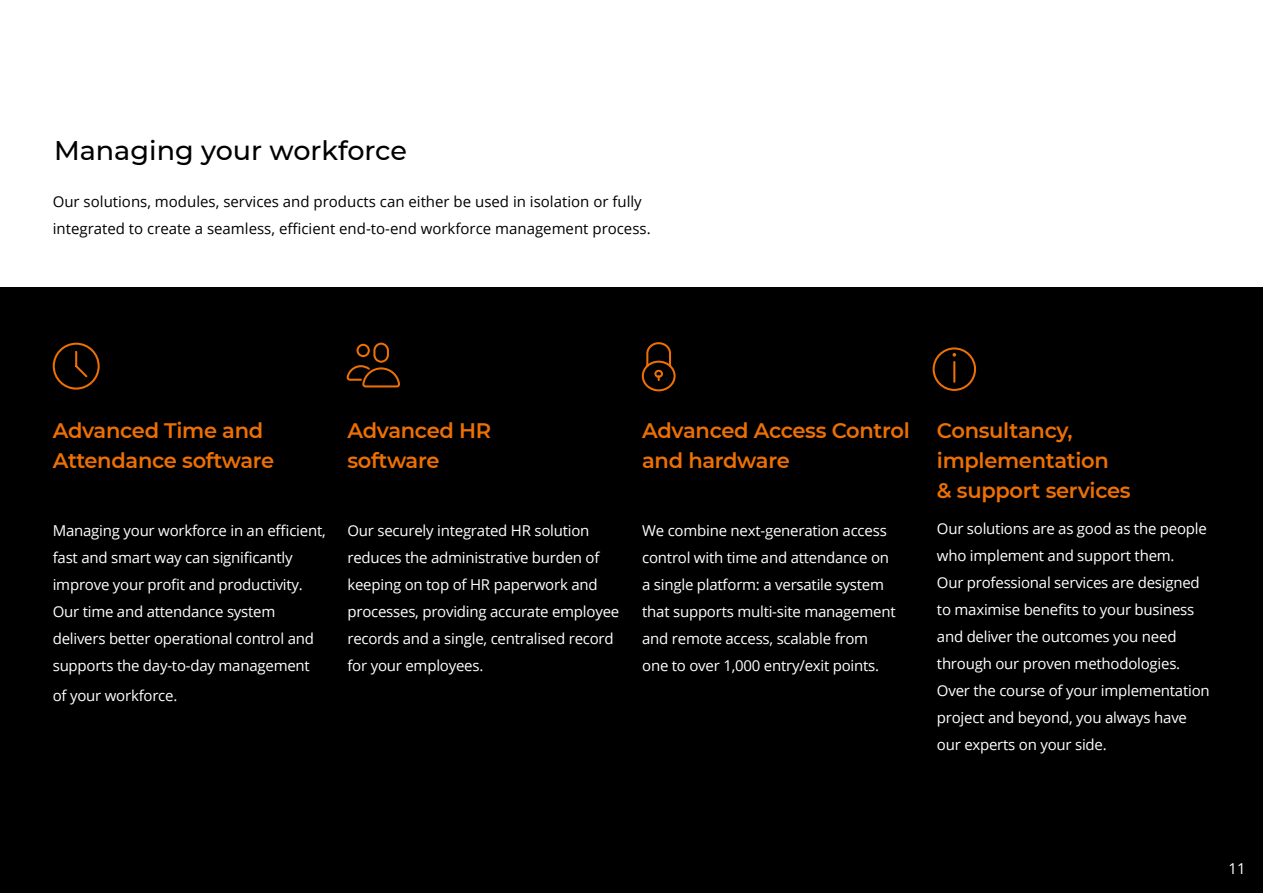
<style>
.page{position:relative;width:1263px;height:893px;background:#fff}
.page>*{position:absolute;margin:0;border:0;box-sizing:border-box;transform-origin:0 0}
.t1{font:500 27px "Montserrat";color:#000}
.t2{font:600 21px/30px "Montserrat";letter-spacing:-.015em;color:#ed7004}
.t3{font:15px/27px "Open Sans";letter-spacing:-.015em;color:#fff}
.t4{font:15px/27px "Open Sans";color:#000}
</style>
<div class="page">
<div style="left:0;top:288px;width:1263px;height:605px;background:#000"></div>
<svg style="left:52px;top:342px;width:48px;height:48px"></svg>
<svg style="left:347px;top:342px;width:53px;height:46px"></svg>
<svg style="left:641px;top:342px;width:35px;height:50px"></svg>
<div style="left:654px;top:370px;width:9px;height:8px;border:2px solid #ed7004;border-radius:50%"></div>
<div style="left:933px;top:347px;width:43px;height:44px;border:2px solid #ed7004;border-radius:50%"></div>
<hr style="left:953px;top:362px;width:2px;height:20px;background:#ed7004">
<svg style="left:952px;top:353px;width:4px;height:4px"></svg>
<h1 class="t1" style="left:54px;top:132px;width:354px">Managing your workforce</h1>
<p class="t4" style="left:53px;top:188px;width:599px">Our solutions, modules, services and products can either be used in isolation or fully integrated to create a seamless, efficient end-to-end workforce management process.</p>
<h2 class="t2" style="left:53px;top:415px;width:223px">Advanced Time and<br>Attendance software</h2>
<p class="t3" style="left:53px;top:516px;width:275px">Managing your workforce in an efficient, fast and smart way can significantly improve your profit and productivity.<br>Our time and attendance system delivers better operational control and supports the day-to-day management</p>
<p class="t3" style="left:53px;top:681px;width:126px">of your workforce.</p>
<h2 class="t2" style="left:347px;top:415px;width:145px">Advanced HR software</h2>
<p class="t3" style="left:347px;top:516px;width:273px">Our securely integrated HR solution reduces the administrative burden of keeping on top of HR paperwork and processes, providing accurate employee records and a single, centralised record for your employees.</p>
<h2 class="t2" style="left:642px;top:415px;width:269px">Advanced Access Control and hardware</h2>
<p class="t3" style="left:642px;top:516px;width:255px">We combine next-generation access control with time and attendance on a single platform: a versatile system that supports multi-site management and remote access, scalable from one to over 1,000 entry/exit points.</p>
<h2 class="t2" style="left:937px;top:415px;width:195px">Consultancy, implementation<br>&amp; support services</h2>
<p class="t3" style="left:937px;top:515px;width:274px">Our solutions are as good as the people who implement and support them.<br>Our professional services are designed to maximise benefits to your business and deliver the outcomes you need through our proven methodologies.<br>Over the course of your implementation project and beyond, you always have our experts on your side.</p>
<p class="t3" style="left:1228px;top:854px;width:19px">11</p>
</div>
